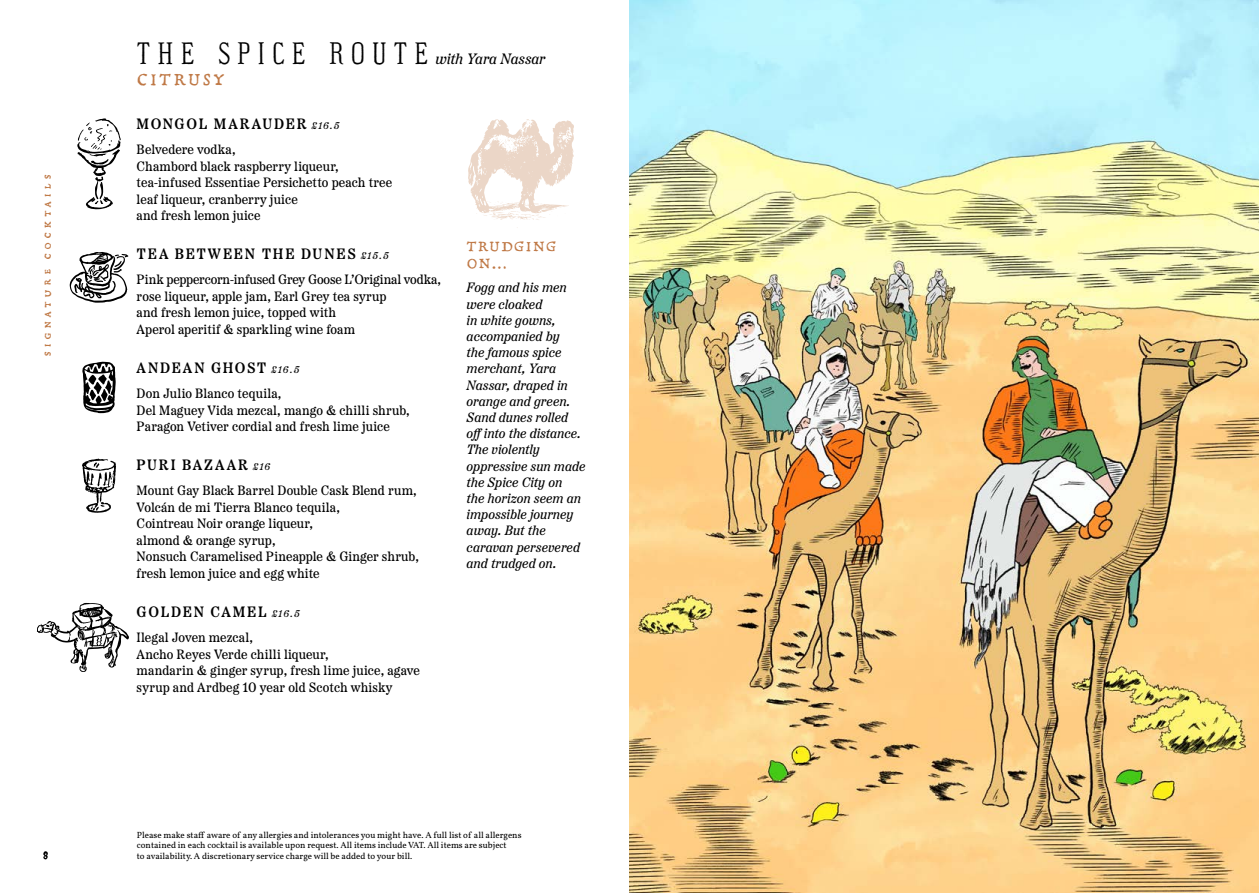
<style>
.page{position:relative;width:1259px;height:893px;background:#fff}
.page>*{position:absolute;margin:0;border:0;box-sizing:border-box;transform-origin:0 0}
.t1{font:36px "Rudyard WF";letter-spacing:.2em;color:#000}
.t2{font:19.5px "Gryphius MVB SC";letter-spacing:.105em;color:#bf7845}
.t3{font:16.5px/16.5px "Gryphius MVB SC";letter-spacing:.05em;color:#bf7845}
.t4{font:600 15px "Etna";letter-spacing:.11em;color:#000}
.t5{font:15px "Gryphius MVB SC";letter-spacing:.2em;color:#bf7845}
.t6{font:italic 15px "Etna";letter-spacing:-.01em;color:#000}
.t7{font:15px "Gryphius MVB SC";color:#000}
.t8{font:13.5px/16.5px "Etna";letter-spacing:.005em;color:#000}
.t9{font:italic 13.5px/16.2px "Etna";color:#000}
.t10{font:9px/10.5px "Vollkorn";color:#000}
.s1{font-weight:400;font-style:italic;font-size:9.75px}
</style>
<div class="page">
<img style="left:629px;top:0;width:630px;height:893px">
<svg style="left:468px;top:119px;width:106px;height:109px"></svg>
<svg style="left:77px;top:118px;width:44px;height:91px"></svg>
<svg style="left:70px;top:252px;width:58px;height:51px"></svg>
<svg style="left:82px;top:362px;width:34px;height:51px"></svg>
<svg style="left:82px;top:459px;width:34px;height:54px"></svg>
<svg style="left:37px;top:603px;width:92px;height:69px"></svg>
<p class="t5" style="left:38px;top:357px;width:185px;rotate:-90deg">signature cocktails</p>
<p class="t7" style="left:43px;top:846px;width:8px">8</p>
<h1 class="t1" style="left:137px;top:37px;width:293px">THE SPICE ROUTE</h1>
<p class="t6" style="left:435px;top:48px;width:112px">with Yara Nassar</p>
<h2 class="t2" style="left:137px;top:69px;width:89px">CITRUSY</h2>
<p class="t4" style="left:137px;top:112px;width:204px">MONGOL MARAUDER <span class="s1">£16.5</span></p>
<p class="t8" style="left:137px;top:140px;width:257px">Belvedere vodka,<br>Chambord black raspberry liqueur, tea-infused Essentiae Persichetto peach tree leaf liqueur, cranberry juice<br>and fresh lemon juice</p>
<p class="t4" style="left:137px;top:242px;width:253px">TEA BETWEEN THE DUNES <span class="s1">£15.5</span></p>
<p class="t8" style="left:137px;top:270px;width:306px">Pink peppercorn-infused Grey Goose L’Original vodka, rose liqueur, apple jam, Earl Grey tea syrup<br>and fresh lemon juice, topped with<br>Aperol aperitif &amp; sparkling wine foam</p>
<p class="t4" style="left:137px;top:356px;width:164px">ANDEAN GHOST <span class="s1">£16.5</span></p>
<p class="t8" style="left:137px;top:384px;width:275px">Don Julio Blanco tequila,<br>Del Maguey Vida mezcal, mango &amp; chilli shrub,<br>Paragon Vetiver cordial and fresh lime juice</p>
<p class="t4" style="left:137px;top:454px;width:135px">PURI BAZAAR <span class="s1">£16</span></p>
<p class="t8" style="left:137px;top:481px;width:284px">Mount Gay Black Barrel Double Cask Blend rum, Volcán de mi Tierra Blanco tequila,<br>Cointreau Noir orange liqueur,<br>almond &amp; orange syrup,<br>Nonsuch Caramelised Pineapple &amp; Ginger shrub, fresh lemon juice and egg white</p>
<p class="t4" style="left:137px;top:600px;width:165px">GOLDEN CAMEL <span class="s1">£16.5</span></p>
<p class="t8" style="left:137px;top:628px;width:285px">Ilegal Joven mezcal,<br>Ancho Reyes Verde chilli liqueur,<br>mandarin &amp; ginger syrup, fresh lime juice, agave syrup and Ardbeg 10 year old Scotch whisky</p>
<p class="t3" style="left:467px;top:238px;width:91px">TRUDGING<br>ON…</p>
<p class="t9" style="left:466px;top:280px;width:120px">Fogg and his men were cloaked<br>in white gowns, accompanied by<br>the famous spice merchant, Yara<br>Nassar, draped in orange and green.<br>Sand dunes rolled off into the distance.<br>The violently oppressive sun made the Spice City on<br>the horizon seem an impossible journey away. But the caravan persevered and trudged on.</p>
<p class="t10" style="left:137px;top:830px;width:386px">Please make staff aware of any allergies and intolerances you might have. A full list of all allergens contained in each cocktail is available upon request. All items include VAT. All items are subject<br>to availability. A discretionary service charge will be added to your bill.</p>
</div>
